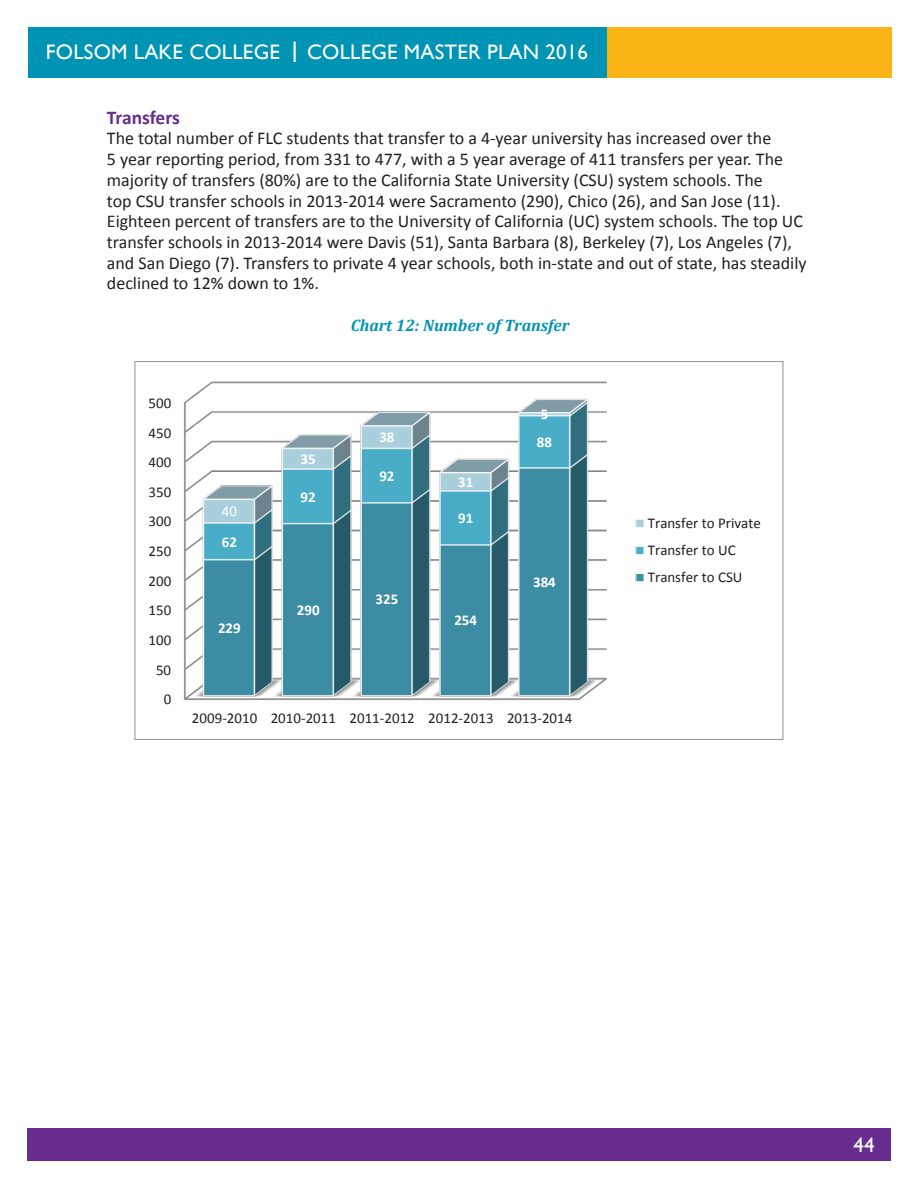
<style>
.page{position:relative;width:918px;height:1188px;background:#fff}
.page>*{position:absolute;margin:0;border:0;box-sizing:border-box;transform-origin:0 0}
.t1{font:21px "Gill Sans";letter-spacing:.01em;color:#fff}
.t2{font:700 19.5px "Calibri";letter-spacing:-.01em;color:#672c8e}
.text{font:18px/20.7px "Calibri";color:#231f20}
.t3{font:italic 700 16.5px "Cambria";color:#0094b5}
.t4{font:15px/27.2px "Calibri";color:#231f20}
.t5{font:700 15px "Calibri";color:#fff}
.t6{font:15px "Calibri";color:#fff}
.s1{font-size:29.55px}
</style>
<div class="page">
<div style="left:27px;top:1129px;width:864px;height:32px;background:#672c8e"></div>
<div style="left:583px;top:27px;width:309px;height:51px;background:#fbb416"></div>
<div style="left:28px;top:27px;width:579px;height:51px;background:#0094b4"></div>
<img style="left:184px;top:381px;width:423px;height:319px">
<div style="left:636px;top:519px;width:8px;height:8px;background:#a9cedc"></div>
<div style="left:635px;top:519px;width:10px;height:9px;border:1px solid #f9f9f9"></div>
<div style="left:636px;top:546px;width:8px;height:9px;background:#4bacc6"></div>
<div style="left:635px;top:546px;width:10px;height:9px;border:1px solid #f9f9f9"></div>
<div style="left:636px;top:573px;width:8px;height:9px;background:#3c8da3"></div>
<div style="left:635px;top:573px;width:10px;height:9px;border:1px solid #f9f9f9"></div>
<p class="t1" style="left:46px;top:40px;width:544px">FOLSOM LAKE COLLEGE <span class="s1">I</span> COLLEGE MASTER PLAN 2016</p>
<p class="t2" style="left:107px;top:105px;width:74px">Transfers</p>
<p class="text" style="left:107px;top:128px;width:701px">The total number of FLC students that transfer to a 4-year university has increased over the<br>5 year reporting period, from 331 to 477, with a 5 year average of 411 transfers per year. The majority of transfers (80%) are to the California State University (CSU) system schools. The<br>top CSU transfer schools in 2013-2014 were Sacramento (290), Chico (26), and San Jose (11).<br>Eighteen percent of transfers are to the University of California (UC) system schools. The top UC transfer schools in 2013-2014 were Davis (51), Santa Barbara (8), Berkeley (7), Los Angeles (7), and San Diego (7). Transfers to private 4 year schools, both in-state and out of state, has steadily declined to 12% down to 1%.</p>
<p class="t3" style="left:351px;top:314px;width:220px">Chart 12: Number of Transfer</p>
<p class="t4" style="left:148px;top:389px;width:24px">500</p>
<p class="t4" style="left:148px;top:419px;width:24px">450</p>
<p class="t4" style="left:148px;top:449px;width:24px">400</p>
<p class="t4" style="left:148px;top:478px;width:24px">350</p>
<p class="t4" style="left:148px;top:508px;width:24px">300</p>
<p class="t4" style="left:148px;top:538px;width:24px">250</p>
<p class="t4" style="left:148px;top:567px;width:24px">200</p>
<p class="t4" style="left:148px;top:597px;width:24px">150</p>
<p class="t4" style="left:148px;top:626px;width:24px">100</p>
<p class="t4" style="left:156px;top:656px;width:17px">50</p>
<p class="t4" style="left:164px;top:686px;width:9px">0</p>
<p class="t6" style="left:222px;top:502px;width:17px">40</p>
<p class="t5" style="left:222px;top:532px;width:17px">62</p>
<p class="t5" style="left:218px;top:618px;width:24px">229</p>
<p class="t5" style="left:301px;top:449px;width:17px">35</p>
<p class="t5" style="left:301px;top:487px;width:17px">92</p>
<p class="t5" style="left:297px;top:600px;width:24px">290</p>
<p class="t5" style="left:379px;top:428px;width:17px">38</p>
<p class="t5" style="left:379px;top:466px;width:17px">92</p>
<p class="t5" style="left:376px;top:590px;width:24px">325</p>
<p class="t5" style="left:458px;top:472px;width:17px">31</p>
<p class="t5" style="left:458px;top:509px;width:17px">91</p>
<p class="t5" style="left:454px;top:611px;width:24px">254</p>
<p class="t5" style="left:541px;top:405px;width:9px">5</p>
<p class="t5" style="left:537px;top:432px;width:17px">88</p>
<p class="t5" style="left:533px;top:572px;width:24px">384</p>
<p class="t4" style="left:192px;top:704px;width:382px">2009-2010 2010-2011 2011-2012 2012-2013 2013-2014</p>
<p class="t4" style="left:648px;top:509px;width:115px">Transfer to Private<br>Transfer to UC<br>Transfer to CSU</p>
<p class="t1" style="left:854px;top:1133px;width:22px">44</p>
</div>
